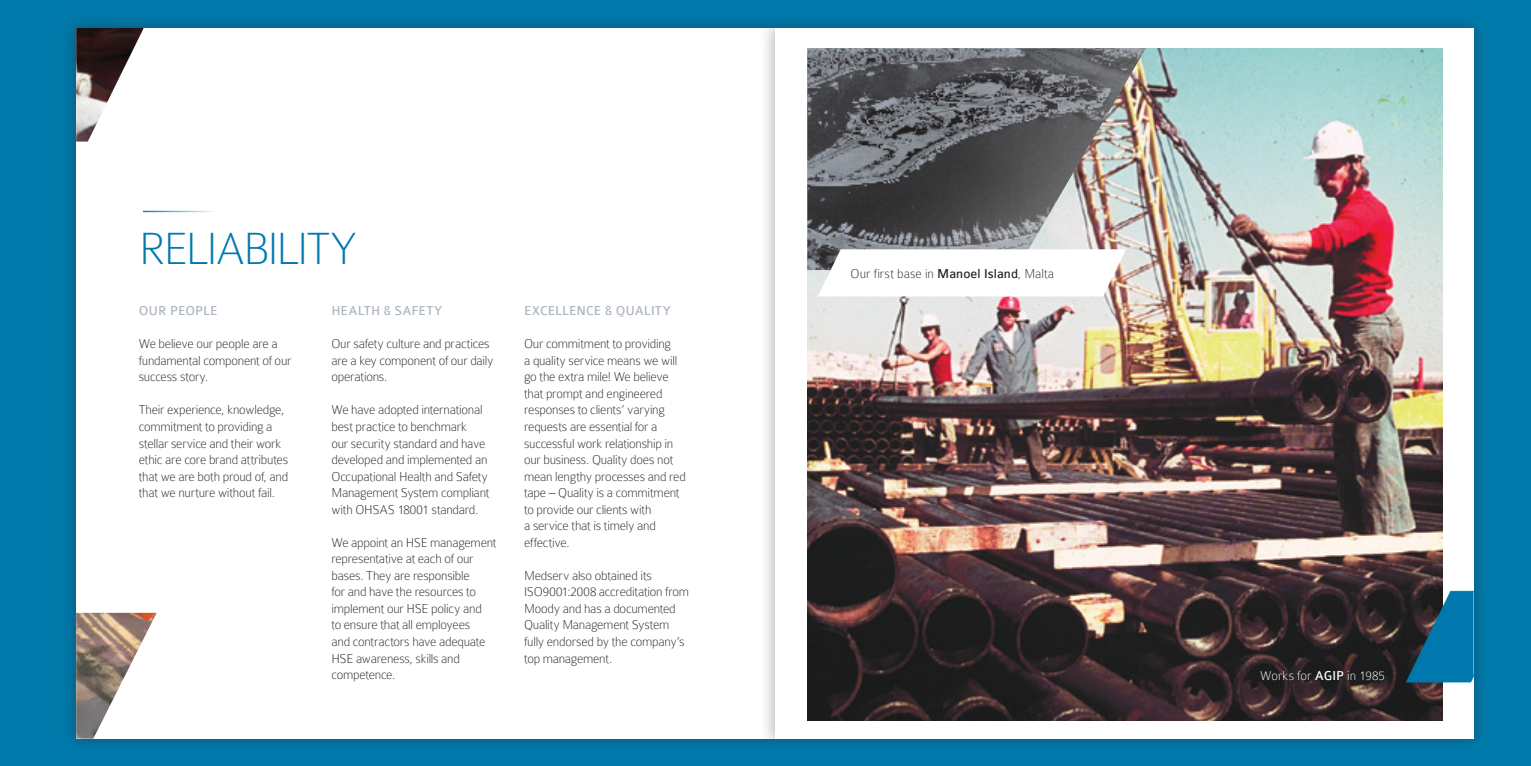
<style>
.page{position:relative;width:1531px;height:766px;background:#fff}
.page>*{position:absolute;margin:0;border:0;box-sizing:border-box;transform-origin:0 0}
.t1{font:100 48.15px "Colaborate";letter-spacing:-.04em;color:#0078ae}
.t2{font:100 13.8px/16.5px "Colaborate";letter-spacing:-.02em;color:#231f20}
.t3{font:13.8px "Colaborate";letter-spacing:.005em;color:#acb4c0}
.t4{font:100 13.8px "Colaborate";letter-spacing:.005em;color:#231f20}
.t5{font:100 13.8px "Colaborate";letter-spacing:.005em;color:#fff}
.s1{font-weight:400}
</style>
<div class="page">
<div style="left:0;top:0;width:1531px;height:765px;background:#007aab"></div>
<div style="left:60px;top:12px;width:730px;height:742px;background:#231f20;opacity:.4"></div>
<div style="left:76px;top:28px;width:699px;height:710px;background:#fff"></div>
<hr style="left:143px;top:211px;width:73px;height:1px;background:#0078ae">
<img style="left:76px;top:28px;width:68px;height:113px">
<img style="left:76px;top:612px;width:81px;height:126px">
<div style="left:758px;top:12px;width:731px;height:742px;background:#231f20;opacity:.4"></div>
<div style="left:775px;top:28px;width:698px;height:710px;background:#fff"></div>
<img style="left:807px;top:48px;width:635px;height:672px">
<svg style="left:1406px;top:591px;width:67px;height:91px"></svg>
<svg style="left:807px;top:48px;width:338px;height:222px"></svg>
<svg style="left:818px;top:249px;width:308px;height:47px"></svg>
<h1 class="t1" style="left:139px;top:224px;width:219px">RELIABILITY</h1>
<p class="t3" style="left:139px;top:303px;width:80px">OUR PEOPLE</p>
<p class="t2" style="left:139px;top:335px;width:154px">We believe our people are a fundamental component of our success story.</p>
<p class="t2" style="left:139px;top:401px;width:151px">Their experience, knowledge, commitment to providing a stellar service and their work ethic are core brand attributes that we are both proud of, and that we nurture without fail.</p>
<p class="t3" style="left:331px;top:303px;width:112px">HEALTH &amp; SAFETY</p>
<p class="t2" style="left:331px;top:335px;width:163px">Our safety culture and practices are a key component of our daily operations.</p>
<p class="t2" style="left:331px;top:401px;width:160px">We have adopted international best practice to benchmark<br>our security standard and have developed and implemented an<br>Occupational Health and Safety<br>Management System compliant with OHSAS 18001 standard.</p>
<p class="t2" style="left:331px;top:534px;width:167px">We appoint an HSE management representative at each of our bases. They are responsible<br>for and have the resources to implement our HSE policy and<br>to ensure that all employees<br>and contractors have adequate<br>HSE awareness, skills and competence.</p>
<p class="t3" style="left:524px;top:303px;width:148px">EXCELLENCE &amp; QUALITY</p>
<p class="t2" style="left:524px;top:335px;width:163px">Our commitment to providing<br>a quality service means we will go the extra mile! We believe that prompt and engineered responses to clients’ varying requests are essential for a successful work relationship in our business. Quality does not mean lengthy processes and red tape – Quality is a commitment to provide our clients with<br>a service that is timely and effective.</p>
<p class="t2" style="left:524px;top:567px;width:167px">Medserv also obtained its<br>ISO9001:2008 accreditation from<br>Moody and has a documented<br>Quality Management System fully endorsed by the company’s top management.</p>
<p class="t4" style="left:850px;top:266px;width:205px">Our first base in <span class="s1">Manoel Island</span>, Malta</p>
<p class="t5" style="left:1260px;top:668px;width:126px">Works for <span class="s1">AGIP</span> in 1985</p>
</div>
